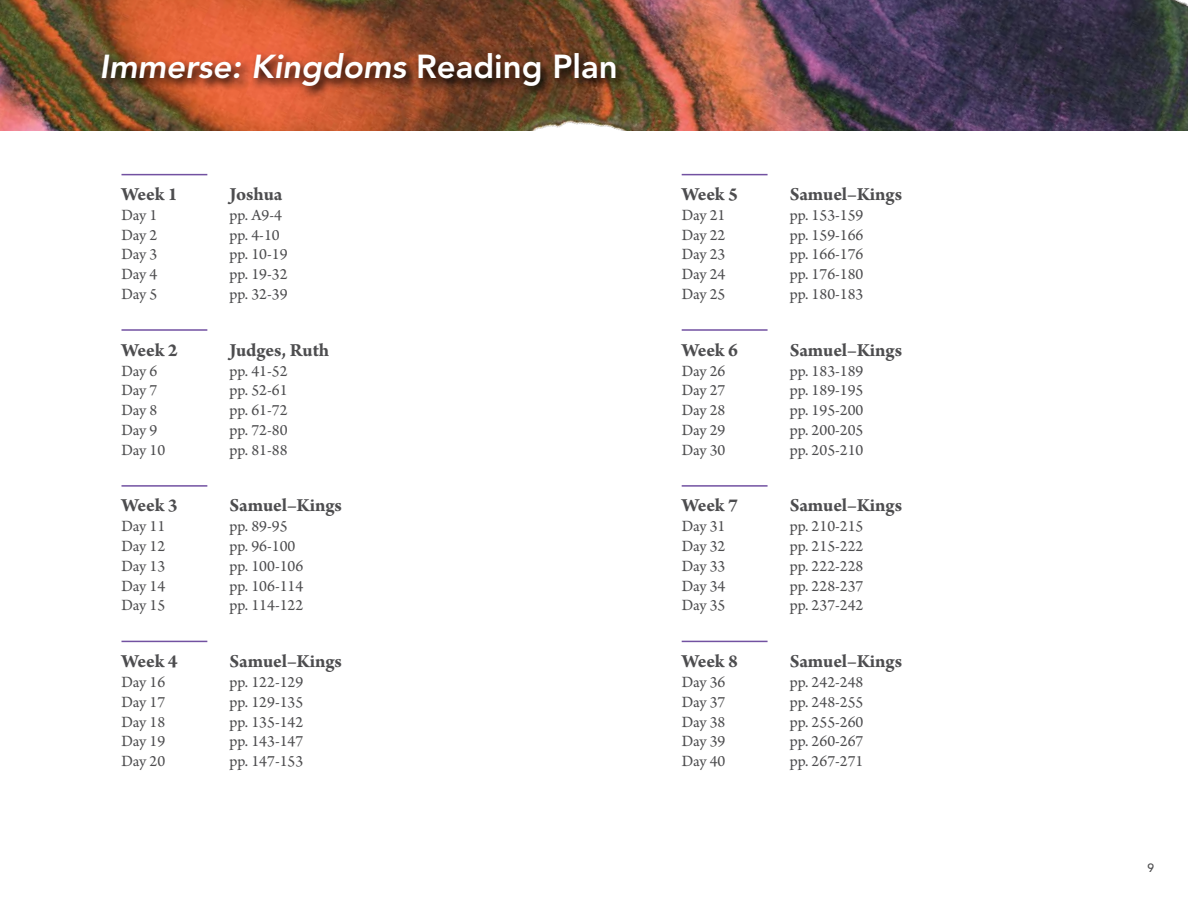
<style>
.page{position:relative;width:1188px;height:918px;background:#fff}
.page>*{position:absolute;margin:0;border:0;box-sizing:border-box;transform-origin:0 0}
.t1{font:italic 800 33px "Avenir";color:#fff}
.t2{font:700 19.5px "Arno Pro";letter-spacing:-.005em;color:#4d4d4f}
.t3{font:16.5px "Arno Pro";color:#4d4d4f}
.t4{font:500 12px "Avenir";color:#4d4d4f}
.s1{font-style:normal}
</style>
<div class="page">
<img style="left:0;top:0;width:1188px;height:130px">
<svg style="left:99px;top:50px;width:529px;height:49px;background:#874426"></svg>
<hr style="left:122px;top:174px;width:85px;height:1px;background:#7251a1">
<hr style="left:682px;top:174px;width:86px;height:1px;background:#7251a1">
<hr style="left:122px;top:329px;width:85px;height:2px;background:#7251a1">
<hr style="left:682px;top:329px;width:86px;height:2px;background:#7251a1">
<hr style="left:122px;top:485px;width:85px;height:2px;background:#7251a1">
<hr style="left:682px;top:485px;width:86px;height:2px;background:#7251a1">
<hr style="left:122px;top:641px;width:85px;height:1px;background:#7251a1">
<hr style="left:682px;top:641px;width:86px;height:1px;background:#7251a1">
<h1 class="t1" style="left:100px;top:47px;width:520px">Immerse: Kingdoms <span class="s1">Reading Plan</span></h1>
<p class="t2" style="left:122px;top:183px;width:58px">Week 1</p>
<p class="t2" style="left:229px;top:183px;width:55px">Joshua</p>
<p class="t3" style="left:122px;top:205px;width:37px">Day 1</p>
<p class="t3" style="left:229px;top:205px;width:54px">pp. A9-4</p>
<p class="t3" style="left:122px;top:225px;width:37px">Day 2</p>
<p class="t3" style="left:229px;top:225px;width:52px">pp. 4-10</p>
<p class="t3" style="left:122px;top:245px;width:37px">Day 3</p>
<p class="t3" style="left:229px;top:245px;width:60px">pp. 10-19</p>
<p class="t3" style="left:122px;top:265px;width:37px">Day 4</p>
<p class="t3" style="left:229px;top:265px;width:60px">pp. 19-32</p>
<p class="t3" style="left:122px;top:285px;width:37px">Day 5</p>
<p class="t3" style="left:229px;top:285px;width:60px">pp. 32-39</p>
<p class="t2" style="left:122px;top:339px;width:58px">Week 2</p>
<p class="t2" style="left:229px;top:339px;width:101px">Judges, Ruth</p>
<p class="t3" style="left:122px;top:361px;width:37px">Day 6</p>
<p class="t3" style="left:229px;top:361px;width:60px">pp. 41-52</p>
<p class="t3" style="left:122px;top:381px;width:37px">Day 7</p>
<p class="t3" style="left:229px;top:381px;width:60px">pp. 52-61</p>
<p class="t3" style="left:122px;top:401px;width:37px">Day 8</p>
<p class="t3" style="left:229px;top:401px;width:60px">pp. 61-72</p>
<p class="t3" style="left:122px;top:421px;width:37px">Day 9</p>
<p class="t3" style="left:229px;top:421px;width:60px">pp. 72-80</p>
<p class="t3" style="left:122px;top:440px;width:45px">Day 10</p>
<p class="t3" style="left:229px;top:440px;width:60px">pp. 81-88</p>
<p class="t2" style="left:122px;top:494px;width:58px">Week 3</p>
<p class="t2" style="left:229px;top:494px;width:114px">Samuel–Kings</p>
<p class="t3" style="left:122px;top:517px;width:45px">Day 11</p>
<p class="t3" style="left:229px;top:517px;width:60px">pp. 89-95</p>
<p class="t3" style="left:122px;top:537px;width:45px">Day 12</p>
<p class="t3" style="left:229px;top:537px;width:67px">pp. 96-100</p>
<p class="t3" style="left:122px;top:556px;width:45px">Day 13</p>
<p class="t3" style="left:229px;top:556px;width:75px">pp. 100-106</p>
<p class="t3" style="left:122px;top:576px;width:45px">Day 14</p>
<p class="t3" style="left:229px;top:576px;width:75px">pp. 106-114</p>
<p class="t3" style="left:122px;top:596px;width:45px">Day 15</p>
<p class="t3" style="left:229px;top:596px;width:75px">pp. 114-122</p>
<p class="t2" style="left:122px;top:650px;width:58px">Week 4</p>
<p class="t2" style="left:229px;top:650px;width:114px">Samuel–Kings</p>
<p class="t3" style="left:122px;top:673px;width:45px">Day 16</p>
<p class="t3" style="left:229px;top:673px;width:75px">pp. 122-129</p>
<p class="t3" style="left:122px;top:692px;width:45px">Day 17</p>
<p class="t3" style="left:229px;top:692px;width:75px">pp. 129-135</p>
<p class="t3" style="left:122px;top:712px;width:45px">Day 18</p>
<p class="t3" style="left:229px;top:712px;width:75px">pp. 135-142</p>
<p class="t3" style="left:122px;top:732px;width:45px">Day 19</p>
<p class="t3" style="left:229px;top:732px;width:75px">pp. 143-147</p>
<p class="t3" style="left:122px;top:752px;width:45px">Day 20</p>
<p class="t3" style="left:229px;top:752px;width:75px">pp. 147-153</p>
<p class="t2" style="left:682px;top:183px;width:58px">Week 5</p>
<p class="t2" style="left:790px;top:183px;width:114px">Samuel–Kings</p>
<p class="t3" style="left:682px;top:205px;width:45px">Day 21</p>
<p class="t3" style="left:790px;top:205px;width:75px">pp. 153-159</p>
<p class="t3" style="left:682px;top:225px;width:45px">Day 22</p>
<p class="t3" style="left:790px;top:225px;width:75px">pp. 159-166</p>
<p class="t3" style="left:682px;top:245px;width:45px">Day 23</p>
<p class="t3" style="left:790px;top:245px;width:75px">pp. 166-176</p>
<p class="t3" style="left:682px;top:265px;width:45px">Day 24</p>
<p class="t3" style="left:790px;top:265px;width:75px">pp. 176-180</p>
<p class="t3" style="left:682px;top:285px;width:45px">Day 25</p>
<p class="t3" style="left:790px;top:285px;width:75px">pp. 180-183</p>
<p class="t2" style="left:682px;top:339px;width:58px">Week 6</p>
<p class="t2" style="left:790px;top:339px;width:114px">Samuel–Kings</p>
<p class="t3" style="left:682px;top:361px;width:45px">Day 26</p>
<p class="t3" style="left:790px;top:361px;width:75px">pp. 183-189</p>
<p class="t3" style="left:682px;top:381px;width:45px">Day 27</p>
<p class="t3" style="left:790px;top:381px;width:75px">pp. 189-195</p>
<p class="t3" style="left:682px;top:401px;width:45px">Day 28</p>
<p class="t3" style="left:790px;top:401px;width:75px">pp. 195-200</p>
<p class="t3" style="left:682px;top:421px;width:45px">Day 29</p>
<p class="t3" style="left:790px;top:421px;width:75px">pp. 200-205</p>
<p class="t3" style="left:682px;top:440px;width:45px">Day 30</p>
<p class="t3" style="left:790px;top:440px;width:75px">pp. 205-210</p>
<p class="t2" style="left:682px;top:494px;width:58px">Week 7</p>
<p class="t2" style="left:790px;top:494px;width:114px">Samuel–Kings</p>
<p class="t3" style="left:682px;top:517px;width:45px">Day 31</p>
<p class="t3" style="left:790px;top:517px;width:75px">pp. 210-215</p>
<p class="t3" style="left:682px;top:537px;width:45px">Day 32</p>
<p class="t3" style="left:790px;top:537px;width:75px">pp. 215-222</p>
<p class="t3" style="left:682px;top:556px;width:45px">Day 33</p>
<p class="t3" style="left:790px;top:556px;width:75px">pp. 222-228</p>
<p class="t3" style="left:682px;top:576px;width:45px">Day 34</p>
<p class="t3" style="left:790px;top:576px;width:75px">pp. 228-237</p>
<p class="t3" style="left:682px;top:596px;width:45px">Day 35</p>
<p class="t3" style="left:790px;top:596px;width:75px">pp. 237-242</p>
<p class="t2" style="left:682px;top:650px;width:58px">Week 8</p>
<p class="t2" style="left:790px;top:650px;width:114px">Samuel–Kings</p>
<p class="t3" style="left:682px;top:673px;width:45px">Day 36</p>
<p class="t3" style="left:790px;top:673px;width:75px">pp. 242-248</p>
<p class="t3" style="left:682px;top:692px;width:45px">Day 37</p>
<p class="t3" style="left:790px;top:692px;width:75px">pp. 248-255</p>
<p class="t3" style="left:682px;top:712px;width:45px">Day 38</p>
<p class="t3" style="left:790px;top:712px;width:75px">pp. 255-260</p>
<p class="t3" style="left:682px;top:732px;width:45px">Day 39</p>
<p class="t3" style="left:790px;top:732px;width:75px">pp. 260-267</p>
<p class="t3" style="left:682px;top:752px;width:45px">Day 40</p>
<p class="t3" style="left:790px;top:752px;width:75px">pp. 267-271</p>
<p class="t4" style="left:1148px;top:861px;width:8px">9</p>
</div>
